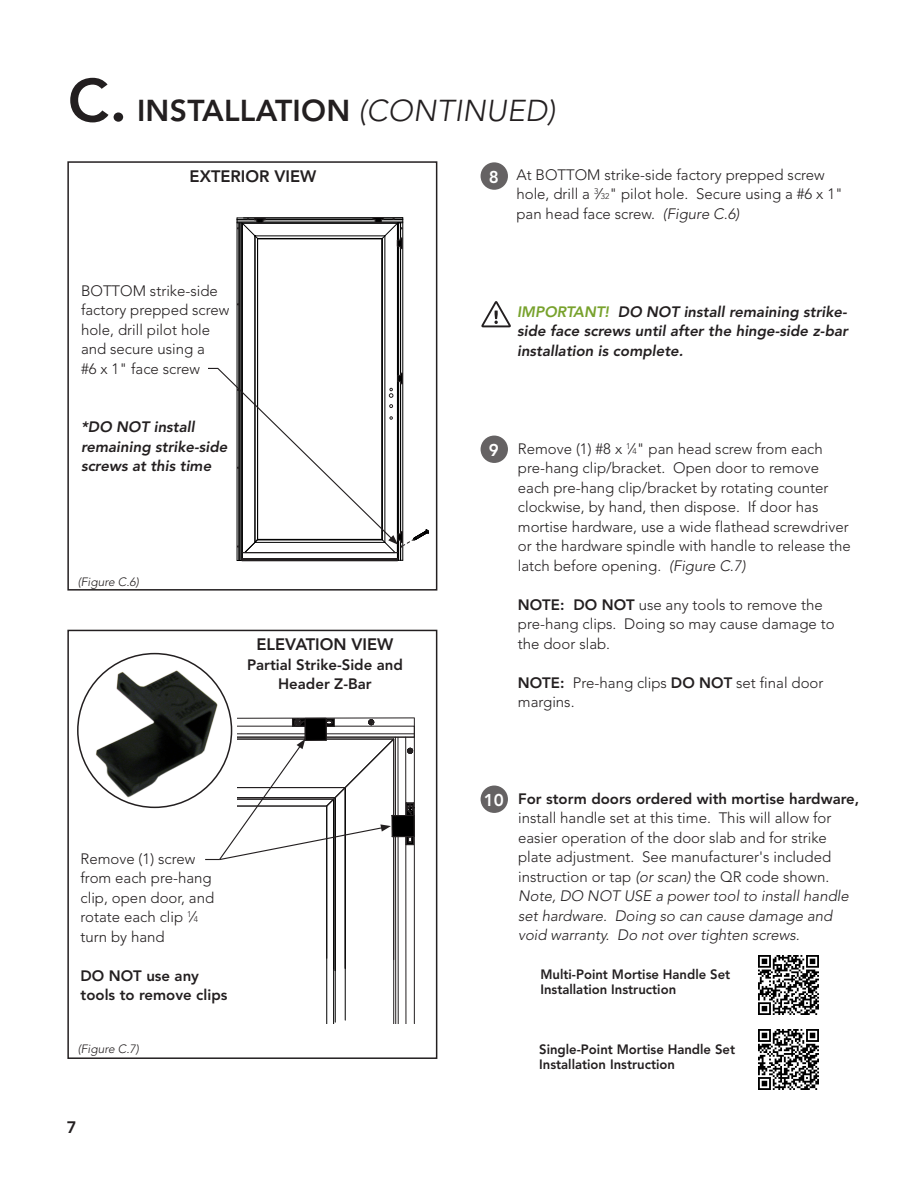
<style>
.page{position:relative;width:918px;height:1188px;background:#fff}
.page>*{position:absolute;margin:0;border:0;box-sizing:border-box;transform-origin:0 0}
.t1{font:800 30px "Avenir LT Std";letter-spacing:.01em;color:#231f20}
.t2{font:800 16.95px "Avenir LT Std";color:#fff}
.t3{font:800 16.5px "Avenir LT Std";color:#231f20}
.t4{font:300 15px/19.5px "Avenir LT Std";color:#231f20}
.t5{font:italic 800 15px/19.5px "Avenir LT Std";color:#231f20;text-align:justify}
.t6{font:italic 300 15px/19.5px "Avenir LT Std";color:#231f20}
.t7{font:800 15px/19.5px "Avenir LT Std";color:#231f20;text-align:center}
.t8{font:800 13.5px "Avenir LT Std";color:#231f20}
.t9{font:italic 300 12px "Avenir LT Std";color:#231f20}
.s1{font-size:60px}
.s2{font-weight:300;font-style:italic}
.s3{font-size:8.25px}
.s4{font-style:italic}
.s5{color:#78a22d}
.s6{font-weight:800}
</style>
<div class="page">
<hr style="left:333px;top:799px;width:1px;height:225px;background:#000">
<hr style="left:326px;top:806px;width:1px;height:218px;background:#000">
<hr style="left:405px;top:737px;width:1px;height:287px;background:#231f20">
<hr style="left:414px;top:718px;width:1px;height:306px;background:#231f20">
<hr style="left:398px;top:737px;width:1px;height:287px;background:#231f20">
<hr style="left:395px;top:737px;width:1px;height:287px;background:#231f20">
<hr style="left:345px;top:788px;width:1px;height:232px;background:#000">
<hr style="left:335px;top:798px;width:1px;height:224px;background:#000">
<hr style="left:393px;top:739px;width:1px;height:285px;background:#231f20">
<img style="left:91px;top:666px;width:129px;height:133px">
<svg style="left:205px;top:718px;width:210px;height:253px"></svg>
<div style="left:67px;top:630px;width:370px;height:429px;border:2px solid #231f20"></div>
<div style="left:67px;top:161px;width:370px;height:430px;border:2px solid #231f20"></div>
<svg style="left:208px;top:217px;width:221px;height:344px"></svg>
<div style="left:481px;top:162px;width:27px;height:28px;background:#656263;border-radius:50%"></div>
<svg style="left:481px;top:301px;width:30px;height:26px"></svg>
<div style="left:481px;top:436px;width:27px;height:27px;background:#656263;border-radius:50%"></div>
<div style="left:481px;top:786px;width:27px;height:27px;background:#656263;border-radius:50%"></div>
<img style="left:759px;top:955px;width:60px;height:60px">
<img style="left:759px;top:1030px;width:60px;height:59px">
<p class="t1" style="left:68px;top:93px;width:489px"><span class="s1">C.</span> INSTALLATION <span class="s2">(CONTINUED)</span></p>
<p class="t3" style="left:190px;top:166px;width:128px">EXTERIOR VIEW</p>
<p class="t4" style="left:81px;top:281px;width:150px">BOTTOM strike-side factory prepped screw hole, drill pilot hole and secure using a</p>
<p class="t4" style="left:81px;top:359px;width:121px">#6 x 1" face screw</p>
<p class="t5" style="left:81px;top:418px;width:148px;text-align:left">*DO NOT install remaining strike-side screws at this time</p>
<p class="t9" style="left:78px;top:575px;width:63px">(Figure C.6)</p>
<p class="t3" style="left:257px;top:635px;width:138px">ELEVATION VIEW</p>
<p class="t7" style="left:247px;top:655px;width:157px">Partial Strike-Side and<br>Header Z-Bar</p>
<p class="t4" style="left:81px;top:849px;width:135px">Remove (1) screw from each pre-hang clip, open door, and rotate each clip <sup>1</sup>⁄<span class="s3">4 </span>turn by hand</p>
<p class="t7" style="left:81px;top:966px;width:148px;text-align:left">DO NOT use any tools to remove clips</p>
<p class="t9" style="left:78px;top:1042px;width:63px">(Figure C.7)</p>
<p class="t3" style="left:67px;top:1117px;width:11px">7</p>
<p class="t2" style="left:489px;top:167px;width:12px">8</p>
<p class="t4" style="left:516px;top:165px;width:328px">At BOTTOM strike-side factory prepped screw hole, drill a <sup>3</sup>⁄<span class="s3">32</span>" pilot hole. Secure using a #6 x 1" pan head face screw. <span class="s4">(Figure C.6)</span></p>
<p class="t5" style="left:517px;top:302px;width:332px"><span class="s5">IMPORTANT!</span> DO NOT install remaining strike&shy;side face screws until after the hinge-side z-bar installation is complete.</p>
<p class="t2" style="left:489px;top:440px;width:12px">9</p>
<p class="t4" style="left:518px;top:439px;width:334px">Remove (1) #8 x <sup>1</sup>⁄<span class="s3">4</span>" pan head screw from each pre-hang clip/bracket. Open door to remove each pre-hang clip/bracket by rotating counter clockwise, by hand, then dispose. If door has mortise hardware, use a wide flathead screwdriver or the hardware spindle with handle to release the latch before opening. <span class="s4">(Figure C.7)</span></p>
<p class="t4" style="left:518px;top:595px;width:306px"><span class="s6">NOTE: DO NOT</span> use any tools to remove the</p>
<p class="t4" style="left:518px;top:615px;width:318px">pre-hang clips. Doing so may cause damage to the door slab.</p>
<p class="t4" style="left:518px;top:673px;width:307px"><span class="s6">NOTE:</span> Pre-hang clips <span class="s6">DO NOT</span> set final door margins.</p>
<p class="t2" style="left:484px;top:790px;width:22px">10</p>
<p class="t4" style="left:518px;top:789px;width:343px"><span class="s6">For storm doors ordered with mortise hardware, </span>install handle set at this time. This will allow for easier operation of the door slab and for strike plate adjustment. See manufacturer's included instruction or tap <span class="s4">(or scan)</span> the QR code shown.</p>
<p class="t6" style="left:518px;top:887px;width:332px">Note, DO NOT USE a power tool to install handle set hardware. Doing so can cause damage and void warranty. Do not over tighten screws.</p>
<p class="t8" style="left:540px;top:967px;width:191px">Multi-Point Mortise Handle Set</p>
<p class="t8" style="left:540px;top:982px;width:137px">Installation Instruction</p>
<p class="t8" style="left:539px;top:1041px;width:197px">Single-Point Mortise Handle Set</p>
<p class="t8" style="left:539px;top:1056px;width:137px">Installation Instruction</p>
</div>
